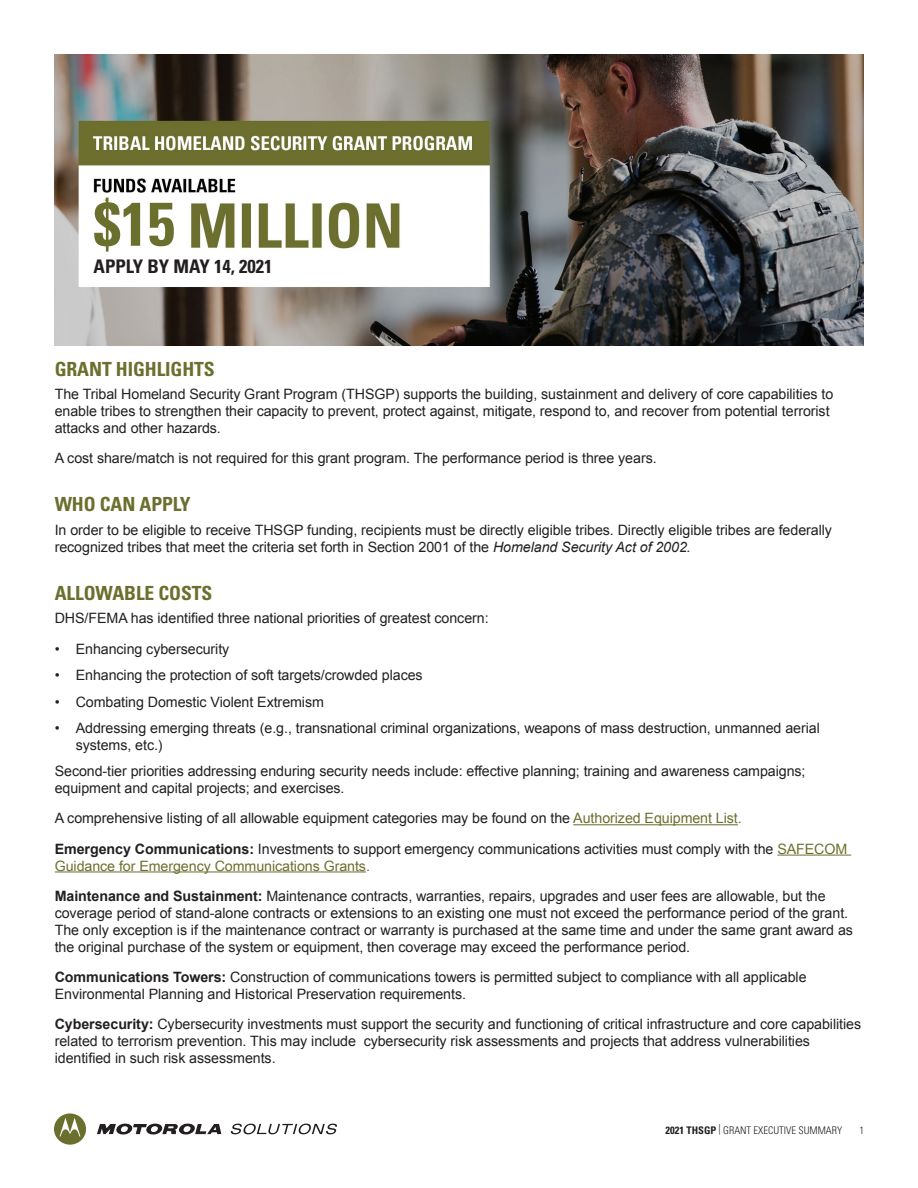
<style>
.page{position:relative;width:918px;height:1188px;background:#fff}
.page>*{position:absolute;margin:0;border:0;box-sizing:border-box;transform-origin:0 0}
.t1{font:700 condensed 61.5px "Univers LT Std";color:#6b6f2e}
.t2{font:700 condensed 19.5px "Univers LT Std";letter-spacing:-.005em;color:#6b6f2e}
.t3{font:700 condensed 18.75px "Univers LT Std";color:#231f20}
.t4{font:14.25px/16.8px "Arial";letter-spacing:-.005em;color:#231f20}
.t5{font:14.25px "Arial Unicode MS";letter-spacing:-.005em;color:#6b6f2e}
.t6{font:300 condensed 10.5px "Univers LT Std";color:#231f20}
.s1{font-style:italic}
.s2{color:#6b6f2e}
.s3{font-weight:700}
.s4{font-family:"Arial Unicode MS";color:#6b6f2e}
</style>
<div class="page">
<hr style="left:573px;top:824px;width:165px;height:1px;background:#6b6f2e">
<hr style="left:777px;top:855px;width:74px;height:1px;background:#6b6f2e">
<hr style="left:55px;top:872px;width:311px;height:1px;background:#6b6f2e">
<img style="left:55px;top:54px;width:809px;height:292px">
<div style="left:94px;top:255px;width:217px;height:22px;background:#fff"></div>
<svg style="left:97px;top:1124px;width:124px;height:11px"></svg>
<svg style="left:231px;top:1124px;width:106px;height:10px"></svg>
<div style="left:54px;top:1113px;width:32px;height:32px;background:#6b6f2e;border-radius:50%"></div>
<svg style="left:60px;top:1118px;width:20px;height:18px"></svg>
<div style="left:94px;top:201px;width:82px;height:53px;background:#fff"></div>
<h1 class="t1" style="left:94px;top:186px;width:83px">$15</h1>
<h3 class="t3" style="left:94px;top:255px;width:180px">APPLY BY MAY 14, 2021</h3>
<h2 class="t2" style="left:55px;top:357px;width:161px">GRANT HIGHLIGHTS</h2>
<p class="t4" style="left:55px;top:386px;width:780px">The Tribal Homeland Security Grant Program (THSGP) supports the building, sustainment and delivery of core capabilities to enable tribes to strengthen their capacity to prevent, protect against, mitigate, respond to, and recover from potential terrorist attacks and other hazards.</p>
<p class="t4" style="left:55px;top:450px;width:603px">A cost share/match is not required for this grant program. The performance period is three years.</p>
<h2 class="t2" style="left:55px;top:492px;width:138px">WHO CAN APPLY</h2>
<p class="t4" style="left:55px;top:522px;width:779px">In order to be eligible to receive THSGP funding, recipients must be directly eligible tribes. Directly eligible tribes are federally recognized tribes that meet the criteria set forth in Section 2001 of the <span class="s1">Homeland Security Act of 2002.</span></p>
<h2 class="t2" style="left:55px;top:581px;width:159px">ALLOWABLE COSTS</h2>
<p class="t4" style="left:55px;top:610px;width:435px">DHS/FEMA has identified three national priorities of greatest concern:</p>
<p class="t4" style="left:55px;top:641px;width:176px">• Enhancing cybersecurity</p>
<p class="t4" style="left:55px;top:667px;width:370px">• Enhancing the protection of soft targets/crowded places</p>
<p class="t4" style="left:55px;top:693px;width:271px">• Combating Domestic Violent Extremism</p>
<p class="t4" style="left:76px;top:720px;width:746px;text-indent:-21px">• Addressing emerging threats (e.g., transnational criminal organizations, weapons of mass destruction, unmanned aerial systems, etc.)</p>
<p class="t4" style="left:55px;top:763px;width:752px">Second-tier priorities addressing enduring security needs include: effective planning; training and awareness campaigns; equipment and capital projects; and exercises.</p>
<p class="t4" style="left:55px;top:803px;width:794px;line-height:30.5px">A comprehensive listing of all allowable equipment categories may be found on the <span class="s2">Authorized Equipment List.<br></span><span class="s3">Emergency Communications:</span> Investments to support emergency communications activities must comply with the <span class="s4">SAFECOM</span></p>
<p class="t5" style="left:55px;top:855px;width:317px">Guidance for Emergency Communications Grants.</p>
<p class="t4" style="left:55px;top:888px;width:800px"><span class="s3">Maintenance and Sustainment:</span> Maintenance contracts, warranties, repairs, upgrades and user fees are allowable, but the coverage period of stand-alone contracts or extensions to an existing one must not exceed the performance period of the grant.<br>The only exception is if the maintenance contract or warranty is purchased at the same time and under the same grant award as the original purchase of the system or equipment, then coverage may exceed the performance period.</p>
<p class="t4" style="left:55px;top:969px;width:753px"><span class="s3">Communications Towers:</span> Construction of communications towers is permitted subject to compliance with all applicable<br>Environmental Planning and Historical Preservation requirements.</p>
<p class="t4" style="left:55px;top:1016px;width:808px"><span class="s3">Cybersecurity:</span> Cybersecurity investments must support the security and functioning of critical infrastructure and core capabilities related to terrorism prevention. This may include cybersecurity risk assessments and projects that address vulnerabilities identified in such risk assessments.</p>
<p class="t6" style="left:666px;top:1124px;width:178px"><span class="s3">2021 THSGP</span> | GRANT EXECUTIVE SUMMARY</p>
<p class="t6" style="left:859px;top:1124px;width:6px">1</p>
</div>
